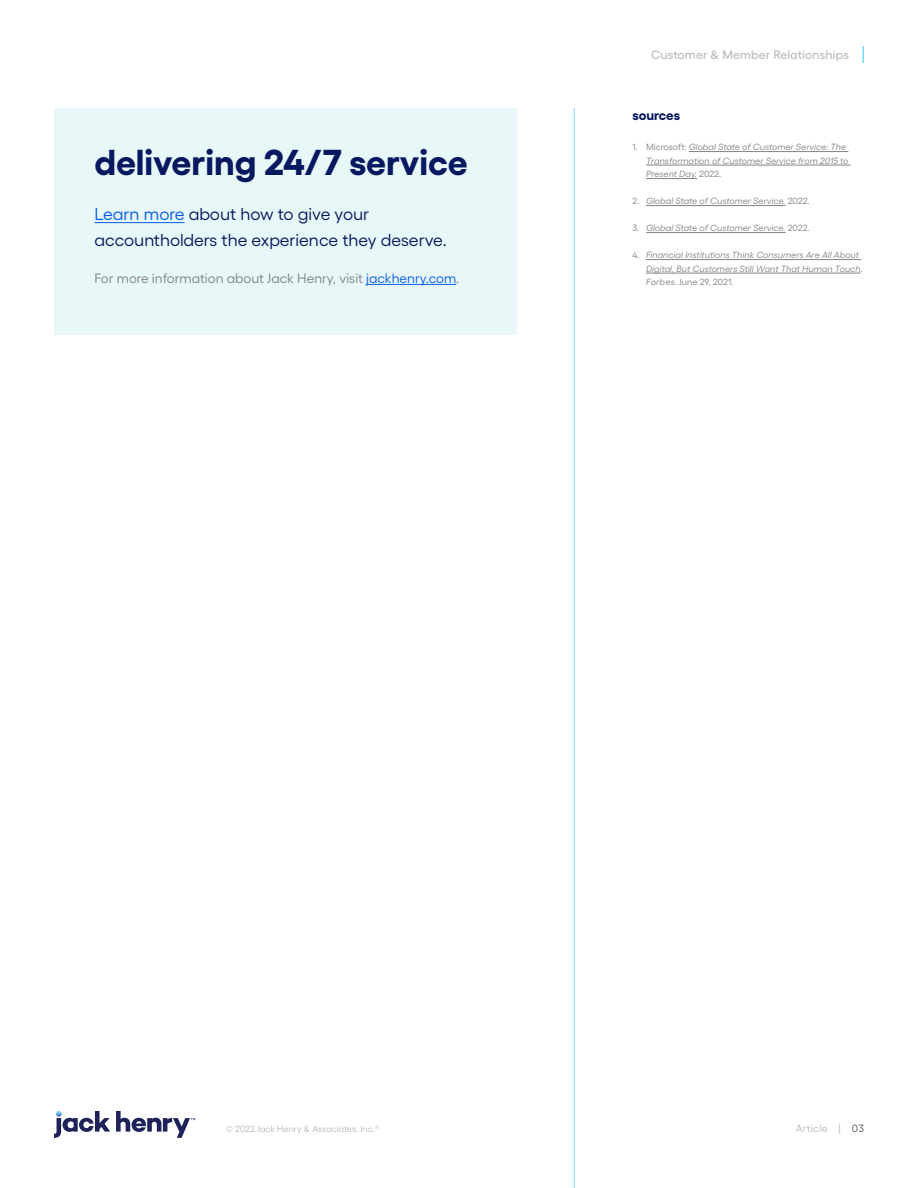
<style>
.page{position:relative;width:918px;height:1188px;background:#fff}
.page>*{position:absolute;margin:0;border:0;box-sizing:border-box;transform-origin:0 0}
.CTA_Heading{font:700 36px "Gellix";color:#06185f}
.CTA_Content{font:17.25px/25.5px "Gellix";color:#06185f}
.CTA_Boilerplate{font:13.5px "Gellix";color:#818386}
.Sources_Heading{font:700 13.5px "Gellix";letter-spacing:-.005em;color:#06185f}
.t1{font:500 12.3px "Gellix";letter-spacing:.01em;color:#b6bbc0}
.t2{font:10.5px "Gellix";letter-spacing:.025em;color:#b6bbc0}
.t3{font:italic 9px/13.5px "Gellix";color:#818386}
.t4{font:9px "Gellix";color:#b6bbc0}
.s1{color:#085ce5}
.s2{font-style:normal}
.s3{color:#575a5d}
</style>
<div class="page">
<hr style="left:574px;top:108px;width:1px;height:1080px;background:#76dcfd">
<svg style="left:862px;top:46px;width:2px;height:17px"></svg>
<svg style="left:54px;top:1111px;width:141px;height:27px"></svg>
<hr style="left:689px;top:151px;width:159px;height:1px;background:#818386">
<hr style="left:646px;top:165px;width:205px;height:1px;background:#818386">
<hr style="left:646px;top:178px;width:51px;height:1px;background:#818386">
<hr style="left:646px;top:205px;width:140px;height:1px;background:#818386">
<hr style="left:646px;top:232px;width:140px;height:1px;background:#818386">
<hr style="left:646px;top:259px;width:215px;height:1px;background:#818386">
<hr style="left:646px;top:273px;width:215px;height:1px;background:#818386">
<div style="left:54px;top:108px;width:463px;height:226px;background:#e8f7f7"></div>
<hr style="left:94px;top:222px;width:91px;height:1px;background:#085ce5">
<hr style="left:366px;top:284px;width:90px;height:1px;background:#085ce5">
<p class="CTA_Heading" style="left:94px;top:133px;width:375px">delivering 24/7 service</p>
<p class="CTA_Content" style="left:94px;top:200px;width:354px"><span class="s1">Learn more</span> about how to give your accountholders the experience they deserve.</p>
<p class="CTA_Boilerplate" style="left:94px;top:268px;width:366px">For more information about Jack Henry, visit <span class="s1">jackhenry.com</span>.</p>
<h3 class="t1" style="left:651px;top:45px;width:199px">Customer &amp; Member Relationships</h3>
<p class="Sources_Heading" style="left:633px;top:105px;width:49px">sources</p>
<p class="t3" style="left:646px;top:140px;width:204px;text-indent:-14px"><span class="s2">1. Microsoft:</span> Global State of Customer Service: The<br>Transformation of Customer Service from 2015 to<br>Present Day. <span class="s2">2022.</span></p>
<p class="t3" style="left:633px;top:194px;width:179px"><span class="s2">2.</span> Global State of Customer Service. <span class="s2">2022.</span></p>
<p class="t3" style="left:633px;top:221px;width:179px"><span class="s2">3.</span> Global State of Customer Service. <span class="s2">2022.</span></p>
<p class="t3" style="left:646px;top:248px;width:218px;text-indent:-14px"><span class="s2">4.</span> Financial Institutions Think Consumers Are All About<br>Digital, But Customers Still Want That Human Touch<span class="s2">.<br></span>Forbes<span class="s2">. June 29, 2021.</span></p>
<p class="t4" style="left:226px;top:1122px;width:155px">© 2022 Jack Henry &amp; Associates, Inc.<sup>®</sup></p>
<p class="t2" style="left:796px;top:1120px;width:70px">Article | <span class="s3">03</span></p>
</div>
